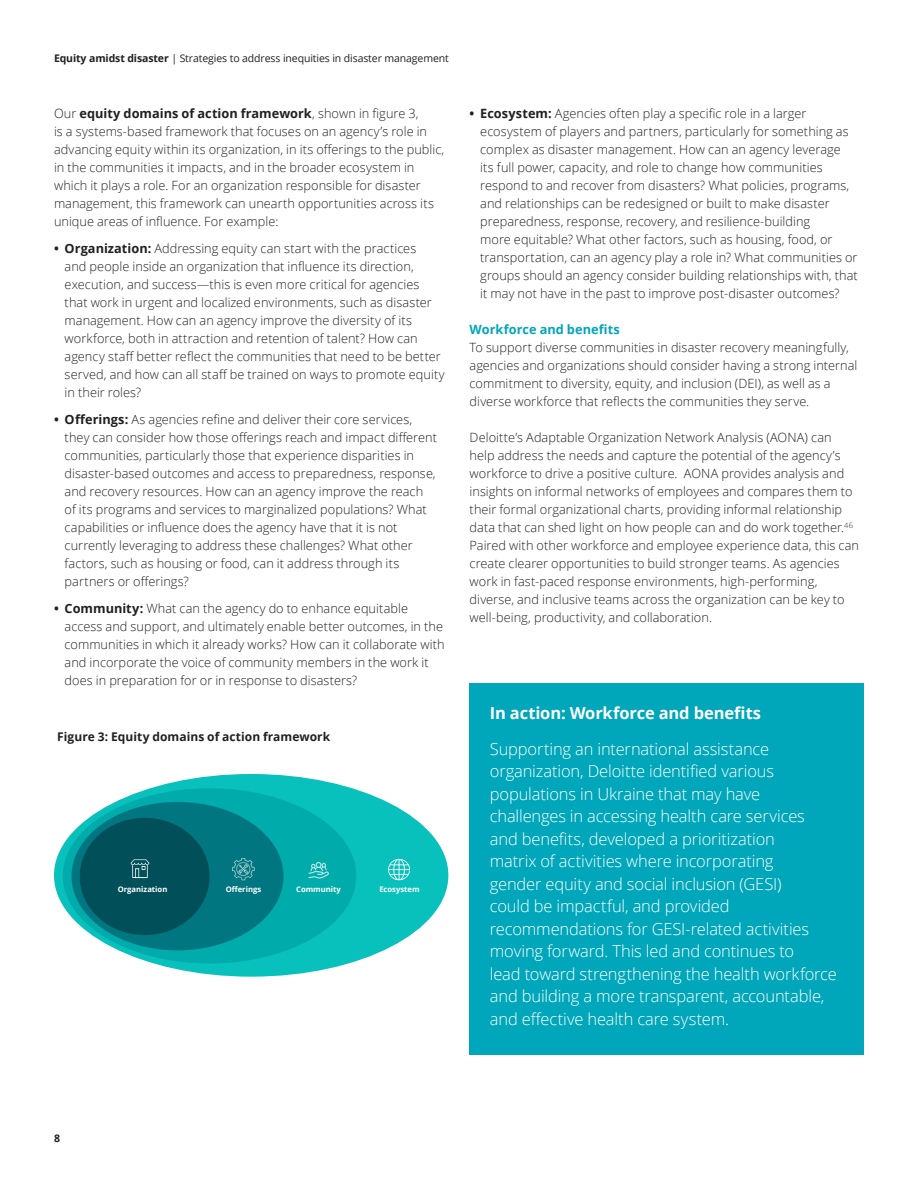
<style>
.page{position:relative;width:918px;height:1188px;background:#fff}
.page>*{position:absolute;margin:0;border:0;box-sizing:border-box;transform-origin:0 0}
.Body_copy__8_5_12pt{font:300 16.5px/22.5px "Open Sans";letter-spacing:-.01em;color:#fff}
.Body_copy__8_5_12pt-2{font:700 16.5px "Open Sans";letter-spacing:-.01em;color:#fff}
.Body_copy__8_5_12pt-3{font:300 12.75px/18px "Open Sans";letter-spacing:.005em;color:#231f20}
.Subhead_A__8_5_12pt{font:700 12.75px "Open Sans";letter-spacing:.005em;color:#00a6b9}
.Introduction__14_18pt{font:700 12px "Open Sans";letter-spacing:.005em;color:#231f20}
.t1{font:10.5px "Open Sans";letter-spacing:-.01em;color:#231f20}
.t2{font:700 10.5px "Open Sans";color:#231f20}
.t3{font:700 7.65px "Open Sans";color:#fff}
.s1{font-weight:700}
</style>
<div class="page">
<div style="left:470px;top:684px;width:394px;height:371px;background:#00a6b9"></div>
<div style="left:54px;top:774px;width:394px;height:203px;background:#08c1bc;border-radius:50%"></div>
<div style="left:63px;top:788px;width:293px;height:176px;background:#00abab;border-radius:50%"></div>
<div style="left:72px;top:802px;width:212px;height:148px;background:#007680;border-radius:50%"></div>
<div style="left:80px;top:818px;width:130px;height:117px;background:#004f59;border-radius:50%"></div>
<svg style="left:388px;top:859px;width:22px;height:21px"></svg>
<svg style="left:131px;top:859px;width:18px;height:19px"></svg>
<img style="left:308px;top:862px;width:21px;height:17px">
<img style="left:233px;top:859px;width:21px;height:21px">
<p class="t1" style="left:54px;top:51px;width:396px"><span class="s1">Equity amidst disaster</span> | Strategies to address inequities in disaster management</p>
<p class="Body_copy__8_5_12pt-3" style="left:54px;top:104px;width:392px">Our <span class="s1">equity domains of action framework</span>, shown in figure 3,<br>is a systems-based framework that focuses on an agency’s role in advancing equity within its organization, in its offerings to the public, in the communities it impacts, and in the broader ecosystem in which it plays a role. For an organization responsible for disaster management, this framework can unearth opportunities across its unique areas of influence. For example:</p>
<p class="Body_copy__8_5_12pt-3" style="left:65px;top:239px;width:382px;text-indent:-11px"><span class="s1">• Organization:</span> Addressing equity can start with the practices<br>and people inside an organization that influence its direction, execution, and success—this is even more critical for agencies that work in urgent and localized environments, such as disaster management. How can an agency improve the diversity of its workforce, both in attraction and retention of talent? How can agency staff better reflect the communities that need to be better served, and how can all staff be trained on ways to promote equity in their roles?</p>
<p class="Body_copy__8_5_12pt-3" style="left:65px;top:410px;width:374px;text-indent:-11px"><span class="s1">• Offerings:</span> As agencies refine and deliver their core services, they can consider how those offerings reach and impact different communities, particularly those that experience disparities in disaster-based outcomes and access to preparedness, response, and recovery resources. How can an agency improve the reach of its programs and services to marginalized populations? What capabilities or influence does the agency have that it is not currently leveraging to address these challenges? What other factors, such as housing or food, can it address through its partners or offerings?</p>
<p class="Body_copy__8_5_12pt-3" style="left:65px;top:599px;width:382px;text-indent:-11px"><span class="s1">• Community:</span> What can the agency do to enhance equitable access and support, and ultimately enable better outcomes, in the communities in which it already works? How can it collaborate with and incorporate the voice of community members in the work it does in preparation for or in response to disasters?</p>
<p class="Introduction__14_18pt" style="left:57px;top:728px;width:274px">Figure 3: Equity domains of action framework</p>
<p class="t3" style="left:118px;top:884px;width:51px">Organization</p>
<p class="t3" style="left:226px;top:884px;width:37px">Offerings</p>
<p class="t3" style="left:296px;top:884px;width:46px">Community</p>
<p class="t3" style="left:379px;top:884px;width:42px">Ecosystem</p>
<p class="Body_copy__8_5_12pt-3" style="left:480px;top:104px;width:379px;text-indent:-11px"><span class="s1">• Ecosystem:</span> Agencies often play a specific role in a larger ecosystem of players and partners, particularly for something as complex as disaster management. How can an agency leverage<br>its full power, capacity, and role to change how communities respond to and recover from disasters? What policies, programs, and relationships can be redesigned or built to make disaster preparedness, response, recovery, and resilience-building<br>more equitable? What other factors, such as housing, food, or transportation, can an agency play a role in? What communities or groups should an agency consider building relationships with, that it may not have in the past to improve post-disaster outcomes?</p>
<p class="Subhead_A__8_5_12pt" style="left:470px;top:320px;width:152px">Workforce and benefits</p>
<p class="Body_copy__8_5_12pt-3" style="left:470px;top:338px;width:389px">To support diverse communities in disaster recovery meaningfully, agencies and organizations should consider having a strong internal commitment to diversity, equity, and inclusion (DEI), as well as a diverse workforce that reflects the communities they serve.</p>
<p class="Body_copy__8_5_12pt-3" style="left:470px;top:428px;width:391px">Deloitte’s Adaptable Organization Network Analysis (AONA) can help address the needs and capture the potential of the agency’s workforce to drive a positive culture. AONA provides analysis and insights on informal networks of employees and compares them to their formal organizational charts, providing informal relationship data that can shed light on how people can and do work together.<sup>46<br></sup>Paired with other workforce and employee experience data, this can create clearer opportunities to build stronger teams. As agencies work in fast-paced response environments, high-performing, diverse, and inclusive teams across the organization can be key to well-being, productivity, and collaboration.</p>
<p class="Body_copy__8_5_12pt-2" style="left:490px;top:701px;width:273px">In action: Workforce and benefits</p>
<p class="Body_copy__8_5_12pt" style="left:490px;top:737px;width:348px">Supporting an international assistance organization, Deloitte identified various populations in Ukraine that may have challenges in accessing health care services and benefits, developed a prioritization<br>matrix of activities where incorporating<br>gender equity and social inclusion (GESI)<br>could be impactful, and provided recommendations for GESI-related activities moving forward. This led and continues to<br>lead toward strengthening the health workforce and building a more transparent, accountable, and effective health care system.</p>
<p class="t2" style="left:54px;top:1131px;width:7px">8</p>
</div>
